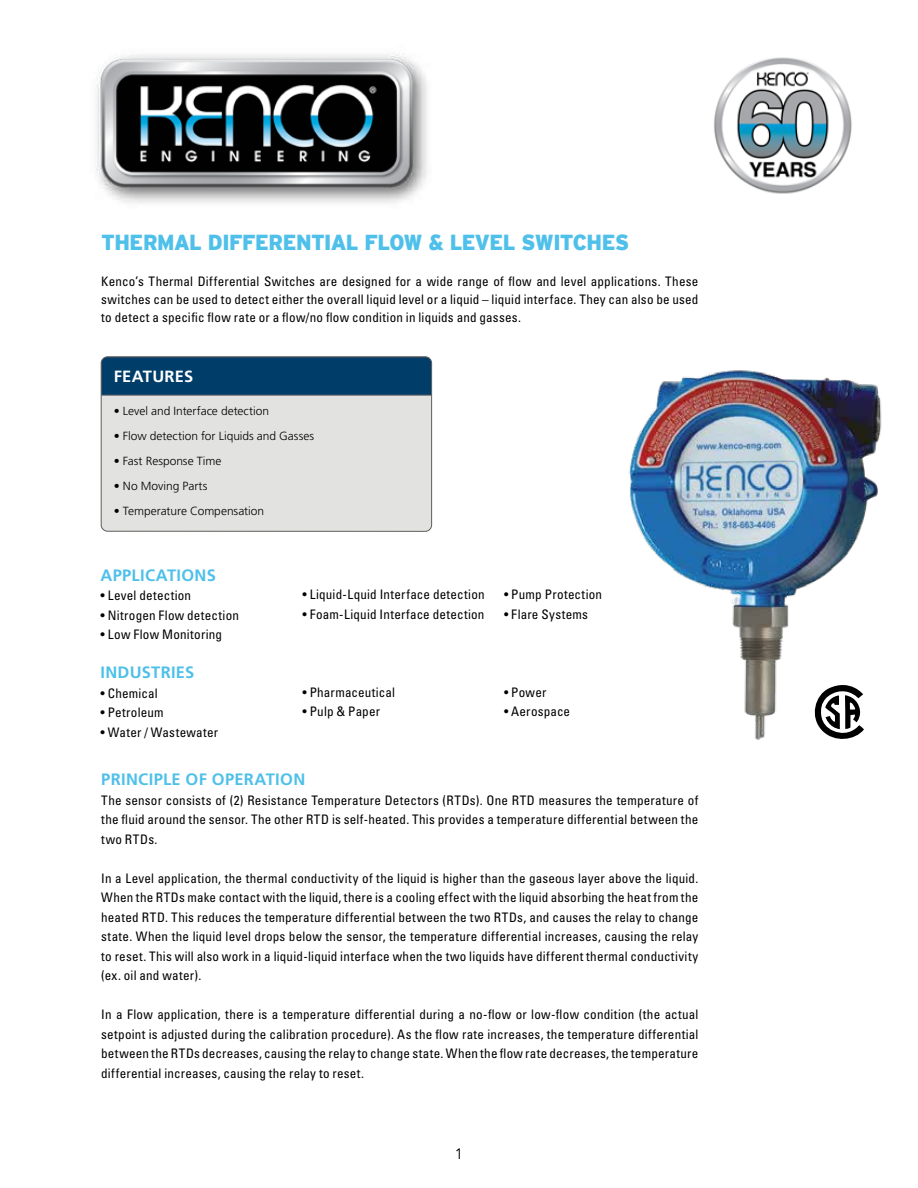
<style>
.page{position:relative;width:918px;height:1188px;background:#fff}
.page>*{position:absolute;margin:0;border:0;box-sizing:border-box;transform-origin:0 0}
.t1{font:900 21.75px "Interstate";letter-spacing:-.03em;color:#4fc0e9;scale:.95 1}
.t2{font:700 16.5px "Frutiger LT Std";letter-spacing:.015em;color:#4fc0e9}
.t3{font:700 16.2px "Frutiger LT Std";letter-spacing:.015em;color:#fff}
.t4{font:15px "Avenir LT Std";color:#000}
.t5{font:condensed 13.2px/19.5px "Univers LT Std";letter-spacing:.015em;color:#000;text-align:justify}
.t6{font:300 11.85px "Frutiger LT Std";color:#000}
</style>
<div class="page">
<div style="left:101px;top:357px;width:331px;height:174px;background:#e2e3e0;border-radius:6px"></div>
<div style="left:101px;top:358px;width:331px;height:37px;background:#003e69"></div>
<div style="left:101px;top:356px;width:331px;height:176px;border:1px solid #605d5d;border-radius:6px"></div>
<img style="left:96px;top:53px;width:331px;height:150px">
<img style="left:714px;top:57px;width:138px;height:137px">
<img style="left:629px;top:370px;width:253px;height:370px">
<h1 class="t1" style="left:101px;top:229px;width:557px">THERMAL DIFFERENTIAL FLOW &amp; LEVEL SWITCHES</h1>
<p class="t5" style="left:101px;top:272px;width:599px;line-height:18px">Kenco’s Thermal Differential Switches are designed for a wide range of flow and level applications. These switches can be used to detect either the overall liquid level or a liquid – liquid interface. They can also be used to detect a specific flow rate or a flow/no flow condition in liquids and gasses.</p>
<p class="t3" style="left:114px;top:367px;width:81px">FEATURES</p>
<p class="t6" style="left:114px;top:404px;width:157px">• Level and Interface detection</p>
<p class="t6" style="left:114px;top:429px;width:202px">• Flow detection for Liquids and Gasses</p>
<p class="t6" style="left:114px;top:454px;width:109px">• Fast Response Time</p>
<p class="t6" style="left:114px;top:479px;width:95px">• No Moving Parts</p>
<p class="t6" style="left:114px;top:505px;width:152px">• Temperature Compensation</p>
<p class="t2" style="left:100px;top:565px;width:117px">APPLICATIONS</p>
<p class="t5" style="left:100px;top:586px;width:92px">• Level detection</p>
<p class="t5" style="left:100px;top:605px;width:140px">• Nitrogen Flow detection</p>
<p class="t5" style="left:100px;top:625px;width:123px">• Low Flow Monitoring</p>
<p class="t2" style="left:100px;top:663px;width:95px">INDUSTRIES</p>
<p class="t5" style="left:100px;top:683px;width:59px">• Chemical</p>
<p class="t5" style="left:100px;top:703px;width:65px">• Petroleum</p>
<p class="t5" style="left:100px;top:722px;width:119px">• Water / Wastewater</p>
<p class="t5" style="left:302px;top:584px;width:184px">• Liquid-Lquid Interface detection</p>
<p class="t5" style="left:302px;top:604px;width:184px">• Foam-Liquid Interface detection</p>
<p class="t5" style="left:504px;top:584px;width:100px">• Pump Protection</p>
<p class="t5" style="left:504px;top:604px;width:86px">• Flare Systems</p>
<p class="t5" style="left:302px;top:682px;width:94px">• Pharmaceutical</p>
<p class="t5" style="left:302px;top:701px;width:79px">• Pulp &amp; Paper</p>
<p class="t5" style="left:504px;top:682px;width:44px">• Power</p>
<p class="t5" style="left:504px;top:702px;width:68px">• Aerospace</p>
<p class="t2" style="left:101px;top:770px;width:206px">PRINCIPLE OF OPERATION</p>
<p class="t5" style="left:101px;top:790px;width:599px">The sensor consists of (2) Resistance Temperature Detectors (RTDs). One RTD measures the temperature of the fluid around the sensor. The other RTD is self-heated. This provides a temperature differential between the two RTDs.</p>
<p class="t5" style="left:101px;top:868px;width:599px">In a Level application, the thermal conductivity of the liquid is higher than the gaseous layer above the liquid.<br>When the RTDs make contact with the liquid, there is a cooling effect with the liquid absorbing the heat from the heated RTD. This reduces the temperature differential between the two RTDs, and causes the relay to change state. When the liquid level drops below the sensor, the temperature differential increases, causing the relay to reset. This will also work in a liquid-liquid interface when the two liquids have different thermal conductivity (ex. oil and water).</p>
<p class="t5" style="left:101px;top:1005px;width:599px">In a Flow application, there is a temperature differential during a no-flow or low-flow condition (the actual setpoint is adjusted during the calibration procedure). As the flow rate increases, the temperature differential between the RTDs decreases, causing the relay to change state. When the flow rate decreases, the temperature differential increases, causing the relay to reset.</p>
<p class="t4" style="left:455px;top:1145px;width:10px">1</p>
</div>
